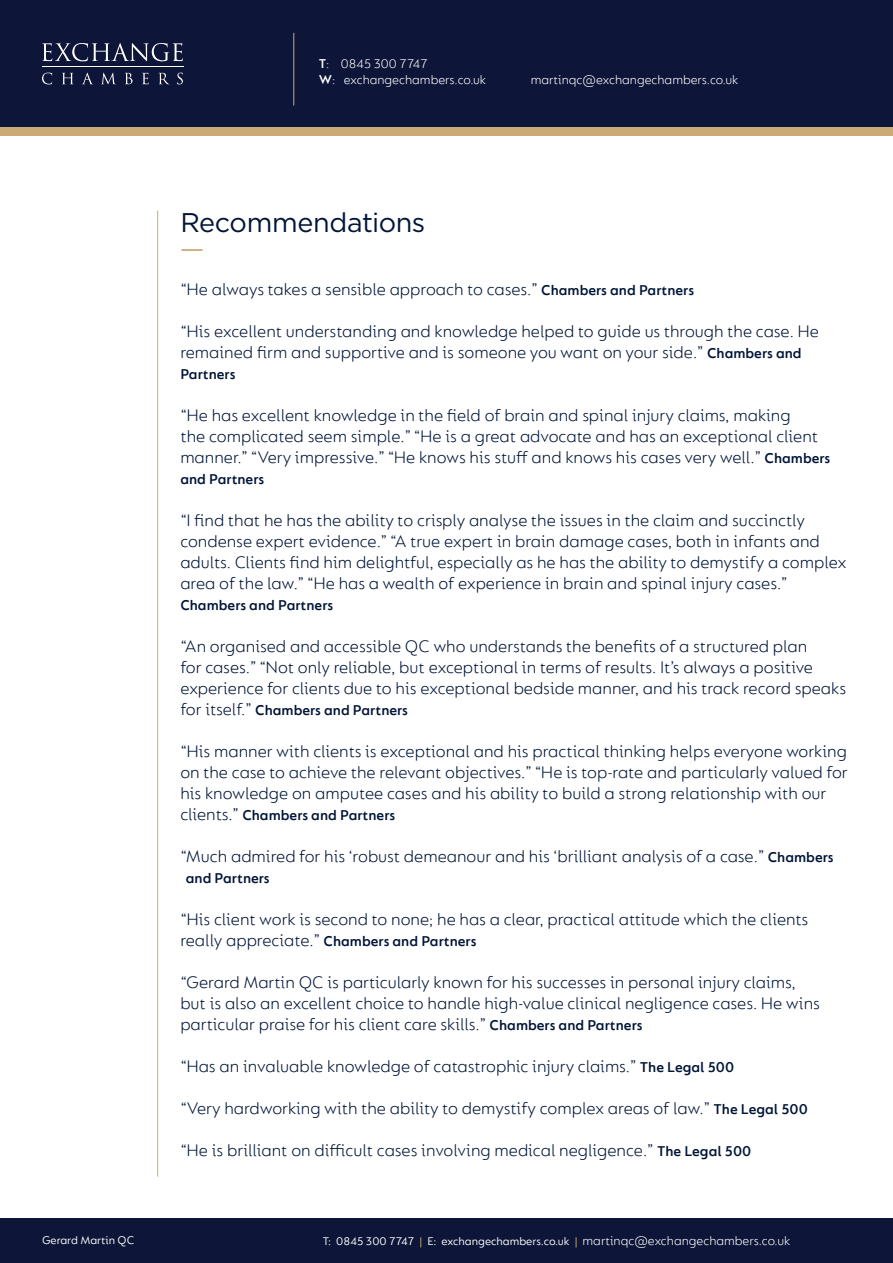
<style>
.page{position:relative;width:893px;height:1263px;background:#fff}
.page>*{position:absolute;margin:0;border:0;box-sizing:border-box;transform-origin:0 0}
.t1{font:27px "Gotham";letter-spacing:-.015em;color:#001537}
.t2{font:300 18px/21px "FS Lucas";color:#001537}
.t3{font:600 15px "FS Lucas";color:#001537}
.t4{font:300 13.5px/16.2px "FS Lucas";color:#fff}
.t5{font:12px "FS Lucas";color:#fff}
.s1{font-weight:600}
.s2{font-weight:600;font-size:15px}
.s3{font-weight:300;font-size:18px}
.s4{color:#cbaa76}
.s5{font-weight:300;font-size:13.5px}
</style>
<div class="page">
<div style="left:0;top:64px;width:893px;height:72px;background:#cbaa76"></div>
<div style="left:0;top:0;width:893px;height:127px;background:#0d1638"></div>
<div style="left:0;top:1219px;width:893px;height:44px;background:#0d1638"></div>
<hr style="left:42px;top:67px;width:142px;height:1px;background:#fff">
<svg style="left:42px;top:43px;width:141px;height:18px"></svg>
<svg style="left:42px;top:73px;width:10px;height:11px"></svg>
<svg style="left:62px;top:73px;width:11px;height:11px"></svg>
<svg style="left:82px;top:73px;width:11px;height:11px"></svg>
<svg style="left:102px;top:73px;width:13px;height:11px"></svg>
<svg style="left:125px;top:73px;width:8px;height:11px"></svg>
<svg style="left:142px;top:73px;width:7px;height:11px"></svg>
<svg style="left:159px;top:73px;width:10px;height:11px"></svg>
<svg style="left:177px;top:73px;width:6px;height:11px"></svg>
<hr style="left:293px;top:33px;width:1px;height:73px;background:#cbaa76">
<hr style="left:157px;top:211px;width:1px;height:966px;background:#cbaa76">
<hr style="left:181px;top:249px;width:21px;height:2px;background:#cbaa76">
<p class="t4" style="left:319px;top:55px;width:169px"><span class="s1">T</span>: 0845 300 7747<br><span class="s1">W</span>: exchangechambers.co.uk</p>
<p class="t4" style="left:531px;top:71px;width:209px">martinqc@exchangechambers.co.uk</p>
<p class="t1" style="left:180px;top:205px;width:247px">Recommendations</p>
<p class="t2" style="left:180px;top:278px;width:515px">“He always takes a sensible approach to cases.” <span class="s2">Chambers and Partners</span></p>
<p class="t2" style="left:180px;top:320px;width:640px">“His excellent understanding and knowledge helped to guide us through the case. He remained firm and supportive and is someone you want on your side.” <span class="s2">Chambers and</span></p>
<p class="t3" style="left:180px;top:365px;width:57px">Partners</p>
<p class="t2" style="left:180px;top:404px;width:651px">“He has excellent knowledge in the field of brain and spinal injury claims, making<br>the complicated seem simple.” “He is a great advocate and has an exceptional client manner.” “Very impressive.” “He knows his stuff and knows his cases very well.” <span class="s2">Chambers</span></p>
<p class="t3" style="left:180px;top:470px;width:85px">and Partners</p>
<p class="t2" style="left:180px;top:509px;width:626px">“I find that he has the ability to crisply analyse the issues in the claim and succinctly</p>
<p class="t2" style="left:180px;top:530px;width:668px">condense expert evidence.” “A true expert in brain damage cases, both in infants and adults. Clients find him delightful, especially as he has the ability to demystify a complex area of the law.” “He has a wealth of experience in brain and spinal injury cases.”</p>
<p class="t3" style="left:180px;top:596px;width:154px">Chambers and Partners</p>
<p class="t2" style="left:180px;top:635px;width:629px">“An organised and accessible QC who understands the benefits of a structured plan</p>
<p class="t2" style="left:180px;top:656px;width:667px">for cases.” “Not only reliable, but exceptional in terms of results. It’s always a positive experience for clients due to his exceptional bedside manner, and his track record speaks</p>
<p class="t3" style="left:180px;top:701px;width:229px"><span class="s3">for itself.”</span> Chambers and Partners</p>
<p class="t2" style="left:180px;top:740px;width:668px">“His manner with clients is exceptional and his practical thinking helps everyone working</p>
<p class="t2" style="left:180px;top:761px;width:669px">on the case to achieve the relevant objectives.” “He is top-rate and particularly valued for his knowledge on amputee cases and his ability to build a strong relationship with our</p>
<p class="t3" style="left:180px;top:806px;width:216px"><span class="s3">clients.”</span> Chambers and Partners</p>
<p class="t2" style="left:180px;top:845px;width:655px">“Much admired for his ‘robust demeanour and his ‘brilliant analysis of a case.” <span class="s2">Chambers</span></p>
<p class="t3" style="left:186px;top:869px;width:85px">and Partners</p>
<p class="t2" style="left:180px;top:908px;width:629px">“His client work is second to none; he has a clear, practical attitude which the clients</p>
<p class="t3" style="left:180px;top:932px;width:298px"><span class="s3">really appreciate.”</span> Chambers and Partners</p>
<p class="t2" style="left:180px;top:971px;width:641px">“Gerard Martin QC is particularly known for his successes in personal injury claims, but is also an excellent choice to handle high-value clinical negligence cases. He wins particular praise for his client care skills.” <span class="s2">Chambers and Partners</span></p>
<p class="t2" style="left:180px;top:1055px;width:555px">“Has an invaluable knowledge of catastrophic injury claims.” <span class="s2">The Legal 500</span></p>
<p class="t2" style="left:180px;top:1097px;width:629px">“Very hardworking with the ability to demystify complex areas of law.” <span class="s2">The Legal 500</span></p>
<p class="t2" style="left:180px;top:1139px;width:572px">“He is brilliant on difficult cases involving medical negligence.” <span class="s2">The Legal 500</span></p>
<p class="t5" style="left:42px;top:1233px;width:94px">Gerard Martin QC</p>
<p class="t5" style="left:323px;top:1235px;width:469px">T: 0845 300 7747 <span class="s4">|</span> E: exchangechambers.co.uk <span class="s4">|</span> <span class="s5">martinqc@exchangechambers.co.uk</span></p>
</div>
